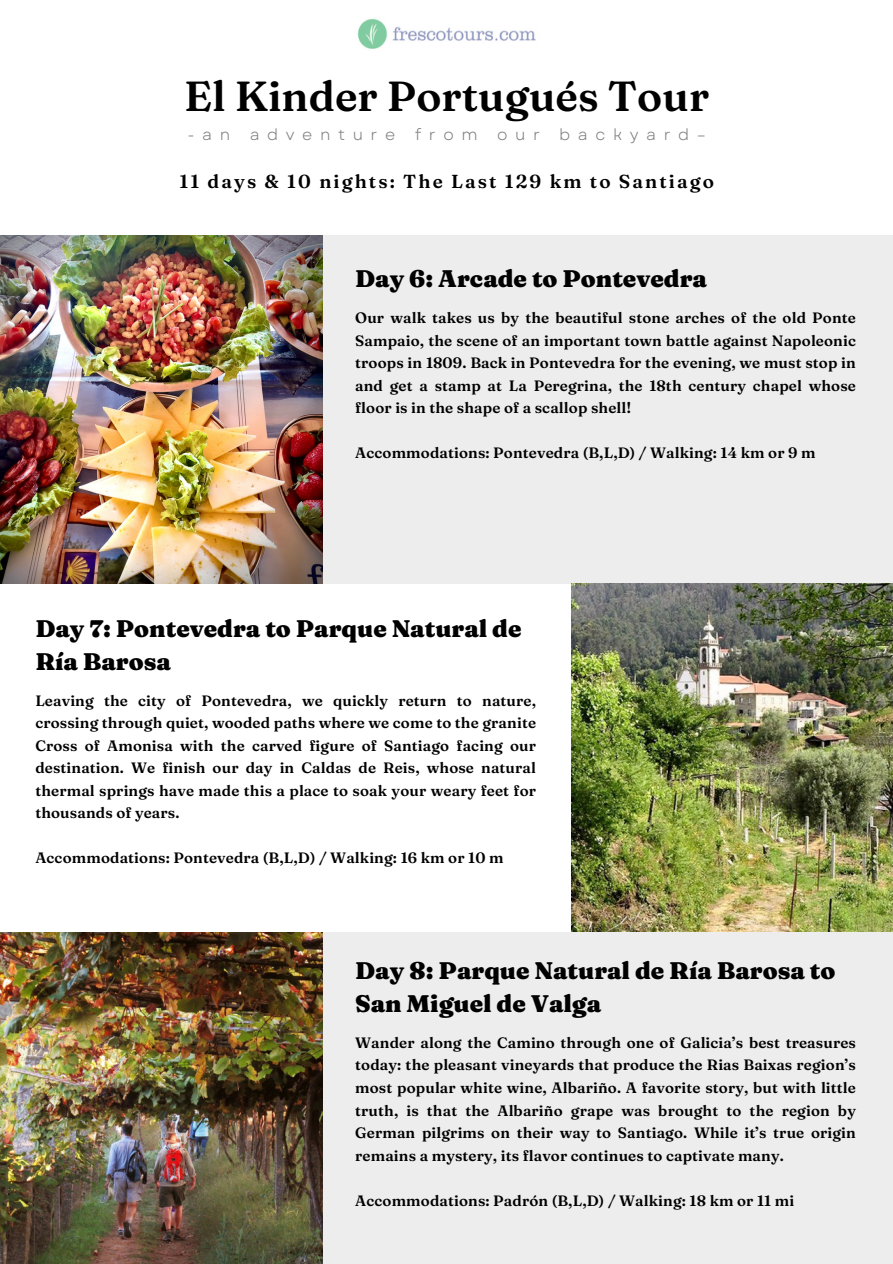
<style>
.page{position:relative;width:893px;height:1264px;background:#fff}
.page>*{position:absolute;margin:0;border:0;box-sizing:border-box;transform-origin:0 0}
.t1{font:600 42px "Fraunces 9 pt";color:#000}
.t2{font:900 24px/32.7px "Fraunces 9 pt";color:#000}
.t3{font:600 18.75px "Fraunces 9 pt";letter-spacing:.11em;color:#000}
.t4{font:15.75px "Garet";letter-spacing:.48em;color:#7d7d7d}
.t5{font:600 15px/22.5px "Fraunces 9 pt";letter-spacing:.01em;color:#000;text-align:justify}
</style>
<div class="page">
<div style="left:322px;top:235px;width:570px;height:348px;background:#ededed"></div>
<img style="left:0;top:235px;width:322px;height:348px">
<img style="left:571px;top:583px;width:321px;height:349px">
<div style="left:322px;top:932px;width:570px;height:331px;background:#ededed"></div>
<img style="left:0;top:932px;width:322px;height:331px">
<img style="left:357px;top:18px;width:179px;height:31px">
<h3 class="t1" style="left:184px;top:70px;width:526px">El Kinder Portugués Tour</h3>
<p class="t4" style="left:187px;top:123px;width:520px">-an adventure from our backyard–</p>
<h2 class="t3" style="left:179px;top:170px;width:536px">11 days &amp; 10 nights: The Last 129 km to Santiago</h2>
<p class="t2" style="left:355px;top:262px;width:353px">Day 6: Arcade to Pontevedra</p>
<p class="t5" style="left:355px;top:307px;width:502px">Our walk takes us by the beautiful stone arches of the old Ponte Sampaio, the scene of an important town battle against Napoleonic troops in 1809. Back in Pontevedra for the evening, we must stop in and get a stamp at La Peregrina, the 18th century chapel whose floor is in the shape of a scallop shell!</p>
<h2 class="t5" style="left:355px;top:442px;width:462px">Accommodations: Pontevedra (B,L,D) / Walking: 14 km or 9 m</h2>
<p class="t2" style="left:35px;top:612px;width:487px">Day 7: Pontevedra to Parque Natural de<br>Ría Barosa</p>
<h4 class="t5" style="left:35px;top:689px;width:502px">Leaving the city of Pontevedra, we quickly return to nature, crossing through quiet, wooded paths where we come to the granite Cross of Amonisa with the carved figure of Santiago facing our destination. We finish our day in Caldas de Reis, whose natural thermal springs have made this a place to soak your weary feet for thousands of years.</h4>
<h4 class="t5" style="left:35px;top:846px;width:470px">Accommodations: Pontevedra (B,L,D) / Walking: 16 km or 10 m</h4>
<h2 class="t2" style="left:355px;top:954px;width:481px">Day 8: Parque Natural de Ría Barosa to<br>San Miguel de Valga</h2>
<h4 class="t5" style="left:355px;top:1031px;width:502px">Wander along the Camino through one of Galicia’s best treasures today: the pleasant vineyards that produce the Rias Baixas region’s most popular white wine, Albariño. A favorite story, but with little truth, is that the Albariño grape was brought to the region by German pilgrims on their way to Santiago. While it’s true origin remains a mystery, its flavor continues to captivate many.</h4>
<h4 class="t5" style="left:355px;top:1188px;width:440px">Accommodations: Padrón (B,L,D) / Walking: 18 km or 11 mi</h4>
</div>
